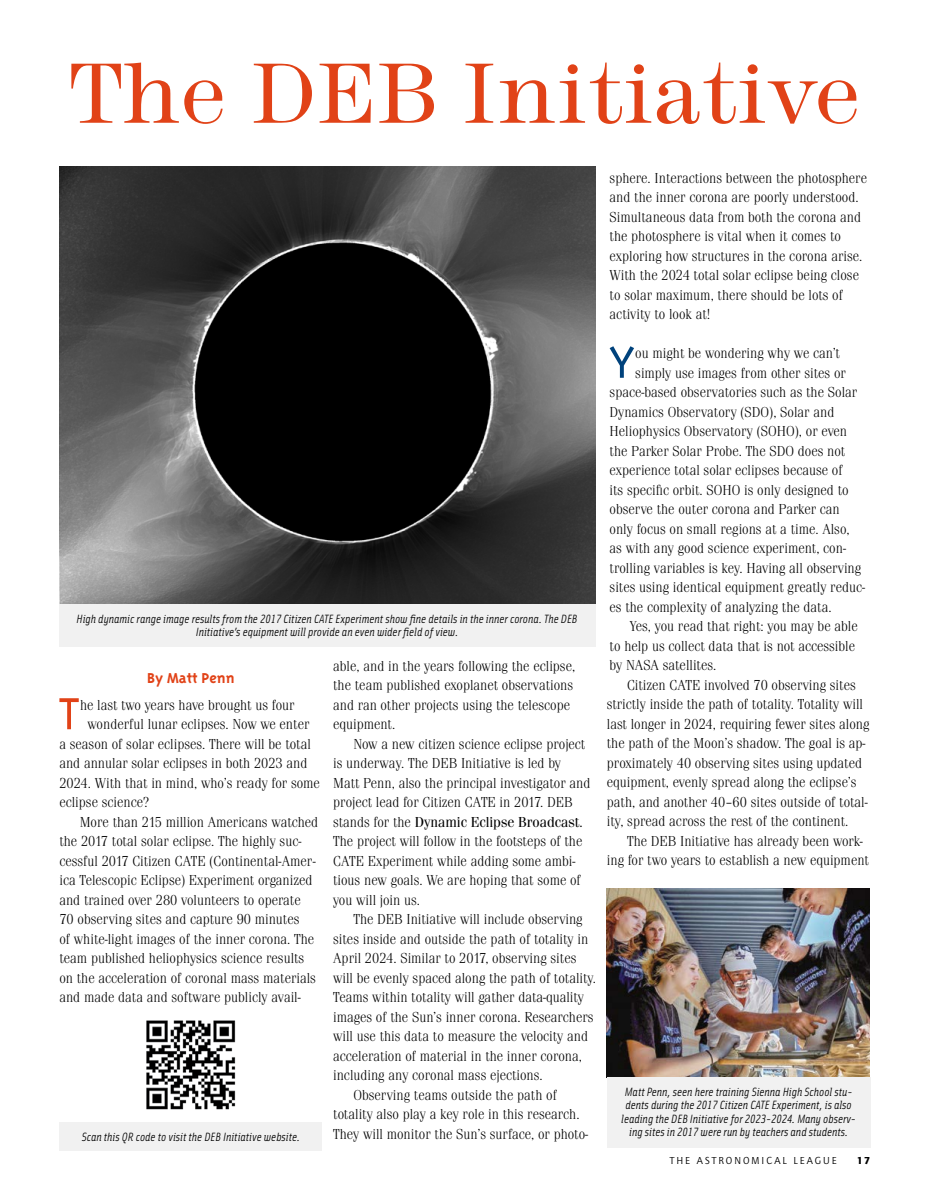
<style>
.page{position:relative;width:932px;height:1202px;background:#fff}
.page>*{position:absolute;margin:0;border:0;box-sizing:border-box;transform-origin:0 0}
.t1{font:300 88.5px "Modern Two Sxtn ITC Std";color:#e14217}
.t2{font:300 51.6px "Triplex";color:#e14217}
.t3{font:300 51.6px "Triplex";color:#00427c}
.t4{font:700 16.5px "Triplex";color:#e14217}
.t5{font:300 15px/19.5px "Fenice Itc T";color:#000}
.t6{font:italic 12px/13.5px "Solex Regular Lining";color:#000;text-align:center}
.t7{font:10.5px "Quay Itc T";letter-spacing:.19em;color:#000}
.t8{font:900 10.5px "Quay Itc T";color:#000}
.s1{font-weight:400}
</style>
<div class="page">
<img style="left:60px;top:166px;width:535px;height:438px">
<div style="left:59px;top:604px;width:536px;height:43px;background:#f1f1f1"></div>
<img style="left:146px;top:1020px;width:90px;height:90px">
<div style="left:59px;top:1122px;width:263px;height:28px;background:#f1f1f1"></div>
<img style="left:607px;top:888px;width:262px;height:189px">
<div style="left:607px;top:1077px;width:263px;height:71px;background:#f1f1f1"></div>
<h1 class="t1" style="left:70px;top:43px;width:791px">The DEB Initiative</h1>
<p class="t6" style="left:77px;top:611px;width:502px">High dynamic range image results from the 2017 Citizen CATE Experiment show fine details in the inner corona. The DEB<br>Initiative’s equipment will provide an even wider field of view.</p>
<p class="t4" style="left:147px;top:669px;width:89px">By Matt Penn</p>
<h2 class="t2" style="left:58px;top:684px;width:24px">T</h2>
<p class="t5" style="left:80px;top:694px;width:216px">he last two years have brought us four</p>
<p class="t5" style="left:88px;top:714px;width:223px">wonderful lunar eclipses. Now we enter</p>
<p class="t5" style="left:59px;top:733px;width:253px">a season of solar eclipses. There will be total</p>
<p class="t5" style="left:59px;top:753px;width:249px">and annular solar eclipses in both 2023 and</p>
<p class="t5" style="left:59px;top:772px;width:262px">2024. With that in mind, who’s ready for some</p>
<p class="t5" style="left:59px;top:792px;width:91px">eclipse science?</p>
<p class="t5" style="left:80px;top:811px;width:240px">More than 215 million Americans watched</p>
<p class="t5" style="left:59px;top:831px;width:243px">the 2017 total solar eclipse. The highly suc-</p>
<p class="t5" style="left:59px;top:850px;width:258px">cessful 2017 Citizen CATE (Continental-Amer-</p>
<p class="t5" style="left:59px;top:870px;width:254px">ica Telescopic Eclipse) Experiment organized</p>
<p class="t5" style="left:59px;top:889px;width:243px">and trained over 280 volunteers to operate</p>
<p class="t5" style="left:59px;top:909px;width:242px">70 observing sites and capture 90 minutes</p>
<p class="t5" style="left:59px;top:928px;width:256px">of white-light images of the inner corona. The</p>
<p class="t5" style="left:59px;top:948px;width:246px">team published heliophysics science results</p>
<p class="t5" style="left:59px;top:967px;width:258px">on the acceleration of coronal mass materials</p>
<p class="t5" style="left:59px;top:987px;width:243px">and made data and software publicly avail-</p>
<p class="t6" style="left:82px;top:1129px;width:220px">Scan this QR code to visit the DEB Initiative website.</p>
<p class="t5" style="left:333px;top:655px;width:243px">able, and in the years following the eclipse, the team published exoplanet observations and ran other projects using the telescope equipment.</p>
<p class="t5" style="left:333px;top:733px;width:259px;text-indent:20px">Now a new citizen science eclipse project is underway. The DEB Initiative is led by Matt Penn, also the principal investigator and project lead for Citizen CATE in 2017. DEB stands for the <span class="s1">Dynamic Eclipse Broadcast.<br></span>The project will follow in the footsteps of the CATE Experiment while adding some ambi&shy;tious new goals. We are hoping that some of you will join us.</p>
<p class="t5" style="left:353px;top:909px;width:231px">The DEB Initiative will include observing</p>
<p class="t5" style="left:333px;top:928px;width:256px">sites inside and outside the path of totality in</p>
<p class="t5" style="left:333px;top:948px;width:245px">April 2024. Similar to 2017, observing sites</p>
<p class="t5" style="left:333px;top:967px;width:264px">will be evenly spaced along the path of totality.</p>
<p class="t5" style="left:333px;top:987px;width:252px">Teams within totality will gather data-quality</p>
<p class="t5" style="left:333px;top:1006px;width:262px">images of the Sun’s inner corona. Researchers</p>
<p class="t5" style="left:333px;top:1026px;width:256px">will use this data to measure the velocity and</p>
<p class="t5" style="left:333px;top:1045px;width:250px">acceleration of material in the inner corona,</p>
<p class="t5" style="left:333px;top:1065px;width:211px">including any coronal mass ejections.</p>
<p class="t5" style="left:353px;top:1084px;width:205px">Observing teams outside the path of</p>
<p class="t5" style="left:333px;top:1104px;width:248px">totality also play a key role in this research.</p>
<p class="t5" style="left:333px;top:1123px;width:256px">They will monitor the Sun’s surface, or photo-</p>
<p class="t5" style="left:609px;top:168px;width:259px">sphere. Interactions between the photosphere and the inner corona are poorly understood.<br>Simultaneous data from both the corona and the photosphere is vital when it comes to exploring how structures in the corona arise.<br>With the 2024 total solar eclipse being close to solar maximum, there should be lots of activity to look at!</p>
<h2 class="t3" style="left:608px;top:333px;width:28px">Y</h2>
<p class="t5" style="left:635px;top:343px;width:206px">ou might be wondering why we can’t</p>
<p class="t5" style="left:635px;top:363px;width:212px">simply use images from other sites or</p>
<p class="t5" style="left:609px;top:382px;width:249px">space-based observatories such as the Solar</p>
<p class="t5" style="left:609px;top:402px;width:226px">Dynamics Observatory (SDO), Solar and</p>
<p class="t5" style="left:609px;top:421px;width:239px">Heliophysics Observatory (SOHO), or even</p>
<p class="t5" style="left:609px;top:441px;width:237px">the Parker Solar Probe. The SDO does not</p>
<p class="t5" style="left:609px;top:460px;width:234px">experience total solar eclipses because of</p>
<p class="t5" style="left:609px;top:480px;width:241px">its specific orbit. SOHO is only designed to</p>
<p class="t5" style="left:609px;top:499px;width:232px">observe the outer corona and Parker can</p>
<p class="t5" style="left:609px;top:519px;width:241px">only focus on small regions at a time. Also,</p>
<p class="t5" style="left:609px;top:538px;width:238px">as with any good science experiment, con-</p>
<p class="t5" style="left:609px;top:558px;width:253px">trolling variables is key. Having all observing</p>
<p class="t5" style="left:609px;top:577px;width:257px">sites using identical equipment greatly reduc-</p>
<p class="t5" style="left:609px;top:597px;width:223px">es the complexity of analyzing the data.</p>
<p class="t5" style="left:630px;top:616px;width:229px">Yes, you read that right: you may be able</p>
<p class="t5" style="left:609px;top:636px;width:247px">to help us collect data that is not accessible</p>
<p class="t5" style="left:609px;top:655px;width:108px">by NASA satellites.</p>
<p class="t5" style="left:627px;top:675px;width:230px">Citizen CATE involved 70 observing sites</p>
<p class="t5" style="left:607px;top:694px;width:257px">strictly inside the path of totality. Totality will</p>
<p class="t5" style="left:607px;top:714px;width:264px">last longer in 2024, requiring fewer sites along</p>
<p class="t5" style="left:607px;top:733px;width:260px">the path of the Moon’s shadow. The goal is ap-</p>
<p class="t5" style="left:607px;top:753px;width:257px">proximately 40 observing sites using updated</p>
<p class="t5" style="left:607px;top:772px;width:251px">equipment, evenly spread along the eclipse’s</p>
<p class="t5" style="left:607px;top:792px;width:262px">path, and another 40–60 sites outside of total-</p>
<p class="t5" style="left:607px;top:811px;width:243px">ity, spread across the rest of the continent.</p>
<p class="t5" style="left:627px;top:831px;width:237px">The DEB Initiative has already been work-</p>
<p class="t5" style="left:607px;top:850px;width:263px">ing for two years to establish a new equipment</p>
<p class="t6" style="left:621px;top:1084px;width:236px">Matt Penn, seen here training Sienna High School stu&shy;dents during the 2017 Citizen CATE Experiment, is also leading the DEB Initiative for 2023-2024. Many observ&shy;ing sites in 2017 were run by teachers and students.</p>
<p class="t7" style="left:669px;top:1154px;width:168px">THE ASTRONOMICAL LEAGUE</p>
<p class="t8" style="left:856px;top:1154px;width:15px">17</p>
</div>
